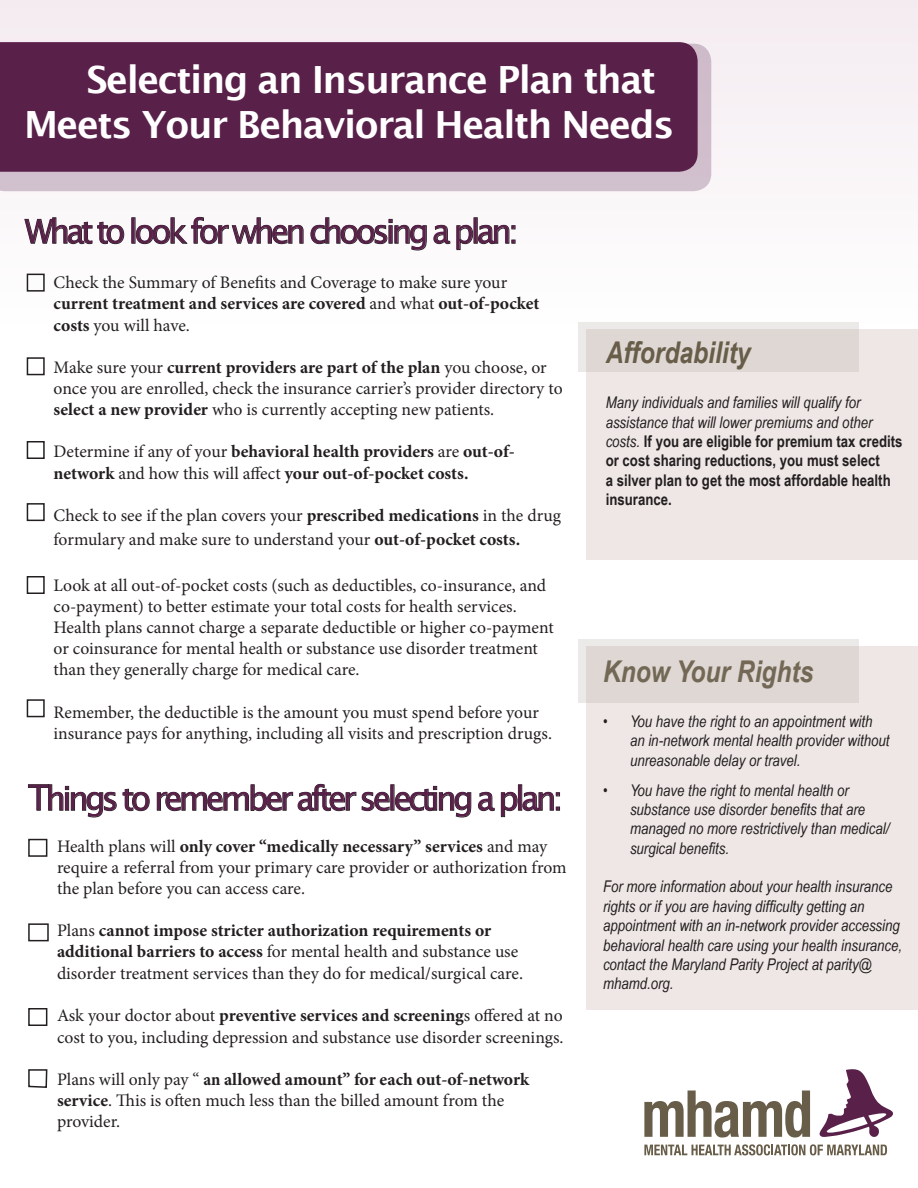
<style>
.page{position:relative;width:918px;height:1188px;background:#fff}
.page>*{position:absolute;margin:0;border:0;box-sizing:border-box;transform-origin:0 0}
.t1{font:600 37.5px/45px "Lucida Sans";letter-spacing:-.04em;color:#fff}
.t2{font:33px "Lucida Sans";letter-spacing:-.11em;color:#592049}
.t3{font:italic 700 30px "Arial Narrow";color:#685d49}
.t4{font:17.7px/21.1px "Minion Pro";color:#231f20}
.t5{font:700 17.7px/21.1px "Minion Pro";color:#231f20}
.t6{font:italic 16.2px/19.4px "Arial Narrow";color:#231f20}
.t7{font:700 16.2px/19.4px "Arial Narrow";color:#231f20}
.s1{font-weight:700}
.s2{font-weight:400}
.s3{font-size:35.25px}
.s4{font-size:17.85px}
.s5{font-weight:700;font-stretch:condensed}
.s6{font-weight:400;font-style:italic}
</style>
<div class="page">
<div style="left:0;top:0;width:918px;height:324px;background:#fbf8f9"></div>
<div style="left:0;top:44px;width:711px;height:147px;background:#d1c0ce"></div>
<svg style="left:0;top:42px;width:698px;height:130px;background:#5b234b"></svg>
<div style="left:0;top:63px;width:675px;height:99px;background:#592049;border-radius:18px"></div>
<div style="left:0;top:62px;width:676px;height:101px;border:2px solid #592049;border-radius:18px"></div>
<svg style="left:24px;top:217px;width:101px;height:27px"></svg>
<svg style="left:136px;top:217px;width:168px;height:27px"></svg>
<svg style="left:310px;top:217px;width:117px;height:34px"></svg>
<svg style="left:433px;top:225px;width:82px;height:25px"></svg>
<div style="left:587px;top:646px;width:331px;height:364px;background:#eee7e5"></div>
<svg style="left:578px;top:639px;width:281px;height:64px;background:#dfd9d5"></svg>
<div style="left:27px;top:441px;width:18px;height:18px;border:2px solid #231f20"></div>
<div style="left:27px;top:503px;width:18px;height:18px;border:2px solid #231f20"></div>
<div style="left:587px;top:330px;width:331px;height:230px;background:#eee7e5"></div>
<div style="left:578px;top:322px;width:281px;height:49px;background:linear-gradient(to bottom,#e5e0dd,#dbd3cf)"></div>
<svg style="left:28px;top:784px;width:122px;height:34px"></svg>
<svg style="left:157px;top:784px;width:315px;height:34px"></svg>
<svg style="left:478px;top:792px;width:17px;height:19px"></svg>
<div style="left:519px;top:785px;width:3px;height:25px;border:1px solid #231f20"></div>
<svg style="left:501px;top:792px;width:59px;height:25px"></svg>
<div style="left:28px;top:839px;width:19px;height:18px;border:2px solid #231f20"></div>
<div style="left:28px;top:1008px;width:19px;height:18px;border:2px solid #231f20"></div>
<div style="left:28px;top:923px;width:21px;height:18px;border:2px solid #231f20"></div>
<svg style="left:28px;top:1069px;width:20px;height:19px"></svg>
<div style="left:27px;top:699px;width:18px;height:18px;border:2px solid #231f20"></div>
<svg style="left:819px;top:1069px;width:74px;height:68px"></svg>
<svg style="left:644px;top:1091px;width:166px;height:47px"></svg>
<svg style="left:644px;top:1144px;width:243px;height:11px"></svg>
<div style="left:27px;top:357px;width:18px;height:18px;border:2px solid #231f20"></div>
<div style="left:27px;top:274px;width:18px;height:18px;border:2px solid #231f20"></div>
<div style="left:27px;top:576px;width:18px;height:18px;border:2px solid #231f20"></div>
<p class="t1" style="left:24px;top:57px;width:652px;text-indent:62px">Selecting an Insurance Plan that<br>Meets Your Behavioral Health Needs</p>
<p class="t2" style="left:25px;top:213px;width:495px">What to look for when choosing a plan:</p>
<p class="t4" style="left:54px;top:272px;width:488px">Check the Summary of Benefits and Coverage to make sure your <span class="s1">current treatment and services are covered</span> and what <span class="s1">out-of-pocket costs</span> you will have.</p>
<p class="t4" style="left:54px;top:357px;width:511px">Make sure your <span class="s1">current providers are part of the plan</span> you choose, or once you are enrolled, check the insurance carrier’s provider directory to <span class="s1">select a new provider</span> who is currently accepting new patients.</p>
<p class="t5" style="left:54px;top:441px;width:463px"><span class="s2">Determine if any of your</span> behavioral health providers <span class="s2">are</span> out-of&shy;network <span class="s2">and how this will affect</span> your out-of-pocket costs.</p>
<p class="t4" style="left:54px;top:503px;width:509px;line-height:24.3px">Check to see if the plan covers your <span class="s1">prescribed medications</span> in the drug formulary and make sure to understand your <span class="s1">out-of-pocket costs.</span></p>
<p class="t4" style="left:54px;top:574px;width:502px">Look at all out-of-pocket costs (such as deductibles, co-insurance, and co-payment) to better estimate your total costs for health services.<br>Health plans cannot charge a separate deductible or higher co-payment or coinsurance for mental health or substance use disorder treatment than they generally charge for medical care.</p>
<p class="t4" style="left:54px;top:701px;width:500px">Remember, the deductible is the amount you must spend before your insurance pays for anything, including all visits and prescription drugs.</p>
<p class="t2" style="left:28px;top:780px;width:536px"><span class="s3">T</span>hings to remember after selecting a plan:</p>
<p class="t4" style="left:57px;top:835px;width:511px">Health plans will <span class="s1">only cover “medically necessary” services</span> and may require a referral from your primary care provider or authorization from the plan before you can access care.</p>
<p class="t4" style="left:57px;top:920px;width:468px">Plans <span class="s1">cannot impose stricter authorization requirements or additional barriers to access</span> for mental health and substance use disorder treatment services than they do for medical/surgical care<span class="s4">.</span></p>
<p class="t4" style="left:57px;top:1005px;width:508px">Ask your doctor about <span class="s1">preventive services and screening</span>s offered at no cost to you, including depression and substance use disorder screenings.</p>
<p class="t4" style="left:57px;top:1069px;width:474px">Plans will only pay “ <span class="s5">an</span> <span class="s1">allowed amount” for each out-of-network service</span>. This is often much less than the billed amount from the provider.</p>
<p class="t3" style="left:606px;top:330px;width:146px">Affordability</p>
<p class="t7" style="left:606px;top:392px;width:298px"><span class="s6">Many individuals and families will qualify for assistance that will lower premiums and other costs.</span> If you are eligible for premium tax credits or cost sharing reductions, you must select<br>a silver plan to get the most affordable health insurance.</p>
<p class="t3" style="left:603px;top:649px;width:212px">Know Your Rights</p>
<p class="t6" style="left:630px;top:711px;width:261px;text-indent:-27px">• You have the right to an appointment with an in-network mental health provider without unreasonable delay or travel.</p>
<p class="t6" style="left:630px;top:780px;width:261px;text-indent:-27px">• You have the right to mental health or substance use disorder benefits that are managed no more restrictively than medical/ surgical benefits.</p>
<p class="t6" style="left:603px;top:877px;width:301px">For more information about your health insurance rights or if you are having difficulty getting an appointment with an in-network provider accessing behavioral health care using your health insurance, contact the Maryland Parity Project at parity@ mhamd.org.</p>
</div>
